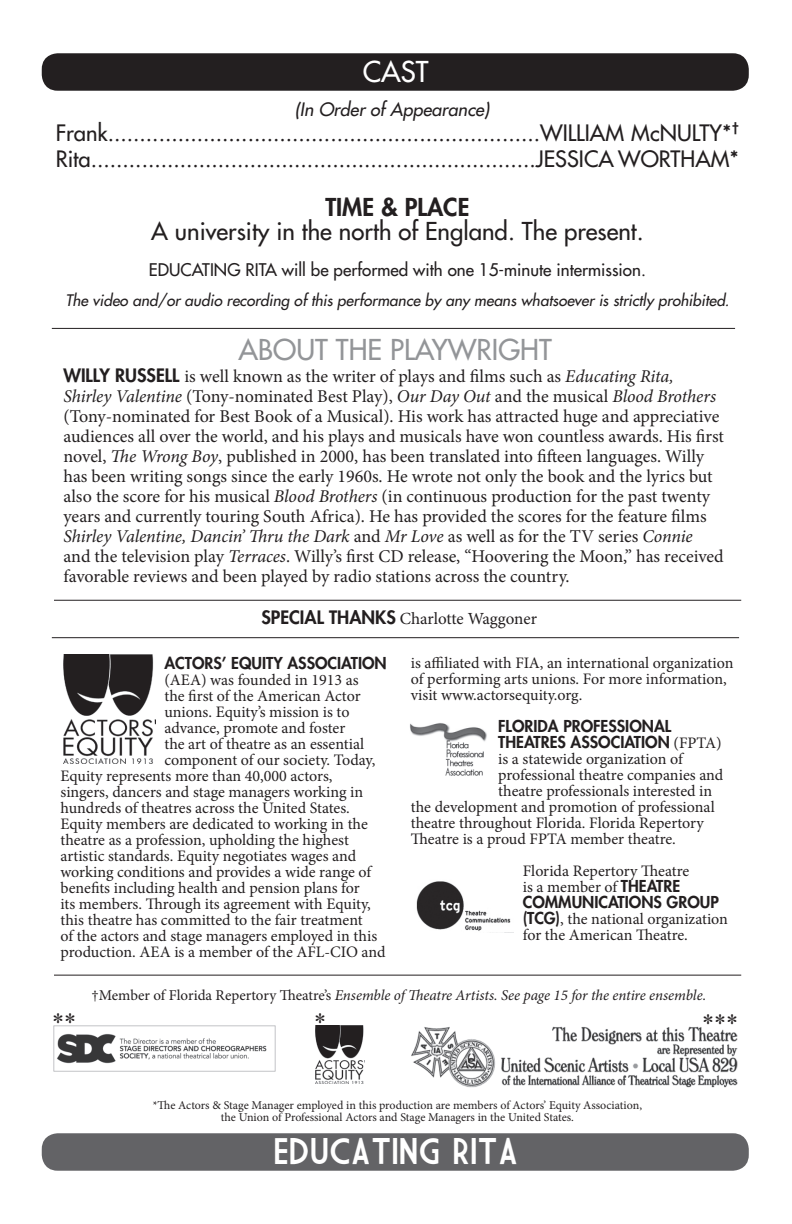
<style>
.page{position:relative;width:792px;height:1224px;background:#fff}
.page>*{position:absolute;margin:0;border:0;box-sizing:border-box;transform-origin:0 0}
.t1{font:36px "Market Deco";color:#fff}
.t2{font:28px "Futura";color:#939598}
.t3{font:28px "Futura";color:#fff}
.t4{font:24px "Futura";color:#231f20}
.t5{font:800 24px "Futura";color:#231f20}
.t6{font:24px "Times New Roman";color:#231f20}
.t7{font:22px/26px "Futura";color:#231f20}
.t8{font:18px/20px "Minion Pro";letter-spacing:-.005em;color:#231f20}
.t9{font:italic 18px "Futura";color:#231f20}
.t10{font:17px "Futura";color:#231f20}
.t11{font:17px "Minion Pro";letter-spacing:-.005em;color:#231f20}
.t12{font:16px/16px "Minion Pro";letter-spacing:-.005em;color:#231f20}
.t13{font:800 16px "Futura";color:#231f20}
.t14{font:italic 15.6px "Futura";color:#231f20}
.t15{font:italic 15px "Minion Pro";letter-spacing:-.01em;color:#231f20}
.t16{font:12px/12px "Minion Pro";letter-spacing:-.005em;color:#231f20;text-align:center}
.s1{font-family:"Futura";font-weight:800}
.s2{font-style:italic}
.s3{font-family:"Futura";font-weight:800;font-size:18px}
.s4{font-style:normal}
</style>
<div class="page">
<div style="left:42px;top:1133px;width:707px;height:38px;background:#636366;border-radius:16px"></div>
<hr style="left:52px;top:328px;width:683px;height:1px;background:#231f20">
<hr style="left:52px;top:637px;width:687px;height:1px;background:#231f20">
<img style="left:411px;top:1026px;width:327px;height:62px">
<img style="left:54px;top:1025px;width:222px;height:47px">
<div style="left:42px;top:53px;width:707px;height:38px;background:#231f20;border-radius:16px"></div>
<img style="left:315px;top:1026px;width:49px;height:57px">
<hr style="left:54px;top:600px;width:687px;height:1px;background:#231f20">
<img style="left:63px;top:654px;width:92px;height:109px">
<img style="left:410px;top:723px;width:77px;height:53px">
<img style="left:416px;top:881px;width:95px;height:50px">
<hr style="left:54px;top:975px;width:687px;height:1px;background:#231f20">
<h2 class="t3" style="left:363px;top:54px;width:67px">CAST</h2>
<p class="t9" style="left:295px;top:97px;width:196px">(In Order of Appearance)</p>
<h3 class="t7" style="left:56px;top:119px;width:685px">Frank....................................................................WILLIAM McNULTY*<sup>†<br></sup>Rita......................................................................JESSICA WORTHAM*</h3>
<h3 class="t5" style="left:325px;top:191px;width:146px">TIME &amp; PLACE</h3>
<h3 class="t4" style="left:151px;top:216px;width:494px">A university in the north of England. The present.</h3>
<p class="t10" style="left:149px;top:258px;width:498px">EDUCATING RITA will be performed with one 15-minute intermission.</p>
<p class="t14" style="left:65px;top:290px;width:666px">The video and/or audio recording of this performance by any means whatsoever is strictly prohibited.</p>
<h2 class="t2" style="left:239px;top:332px;width:169px">ABOUT THE playwright</h2>
<p class="t8" style="left:64px;top:366px;width:662px"><span class="s1">WILLY RUSSELL</span> is well known as the writer of plays and films such as <span class="s2">Educating Rita, Shirley Valentine</span> (Tony-nominated Best Play), <span class="s2">Our Day Out</span> and the musical <span class="s2">Blood Brothers </span>(Tony-nominated for Best Book of a Musical). His work has attracted huge and appreciative audiences all over the world, and his plays and musicals have won countless awards. His first novel, <span class="s2">The Wrong Boy</span>, published in 2000, has been translated into fifteen languages. Willy has been writing songs since the early 1960s. He wrote not only the book and the lyrics but also the score for his musical <span class="s2">Blood Brothers</span> (in continuous production for the past twenty years and currently touring South Africa). He has provided the scores for the feature films <span class="s2">Shirley Valentine, Dancin’ Thru the Dark</span> and <span class="s2">Mr Love</span> as well as for the TV series <span class="s2">Connie </span>and the television play <span class="s2">Terraces</span>. Willy’s first CD release, “Hoovering the Moon,” has received favorable reviews and been played by radio stations across the country.</p>
<p class="t11" style="left:261px;top:607px;width:277px"><span class="s3">SPECIAL THANKS</span> Charlotte Waggoner</p>
<p class="t13" style="left:164px;top:652px;width:22px">ACTORS</p>
<p class="t13" style="left:222px;top:652px;width:87px">’ EQUITY ASSOCIATION</p>
<p class="t12" style="left:164px;top:672px;width:196px">(AEA) was founded in 1913 as</p>
<p class="t12" style="left:164px;top:688px;width:198px">the first of the American Actor</p>
<p class="t12" style="left:164px;top:704px;width:187px">unions. Equity’s mission is to</p>
<p class="t12" style="left:164px;top:720px;width:182px">advance, promote and foster</p>
<p class="t12" style="left:164px;top:736px;width:201px">the art of theatre as an essential</p>
<p class="t12" style="left:164px;top:752px;width:213px">component of our society. Today,</p>
<p class="t12" style="left:60px;top:768px;width:274px">Equity represents more than 40,000 actors,</p>
<p class="t12" style="left:60px;top:784px;width:304px">singers, dancers and stage managers working in</p>
<p class="t12" style="left:60px;top:800px;width:291px">hundreds of theatres across the United States.</p>
<p class="t12" style="left:60px;top:816px;width:309px">Equity members are dedicated to working in the</p>
<p class="t12" style="left:60px;top:832px;width:290px">theatre as a profession, upholding the highest</p>
<p class="t12" style="left:60px;top:848px;width:297px">artistic standards. Equity negotiates wages and</p>
<p class="t12" style="left:60px;top:864px;width:312px">working conditions and provides a wide range of</p>
<p class="t12" style="left:60px;top:880px;width:301px">benefits including health and pension plans for</p>
<p class="t12" style="left:60px;top:896px;width:312px">its members. Through its agreement with Equity,</p>
<p class="t12" style="left:60px;top:912px;width:304px">this theatre has committed to the fair treatment</p>
<p class="t12" style="left:60px;top:928px;width:318px">of the actors and stage managers employed in this</p>
<p class="t12" style="left:60px;top:944px;width:327px">production. AEA is a member of the AFL-CIO and</p>
<p class="t12" style="left:411px;top:655px;width:324px">is affiliated with FIA, an international organization of performing arts unions. For more information, visit www.actorsequity.org.</p>
<p class="t13" style="left:498px;top:715px;width:18px">FLORIDA</p>
<p class="t13" style="left:563px;top:715px;width:19px">PROFESSIONAL</p>
<p class="t13" style="left:498px;top:731px;width:17px">THEATRES</p>
<p class="t13" style="left:571px;top:731px;width:21px">ASSOCIATION</p>
<p class="t12" style="left:674px;top:735px;width:50px">(FPTA)</p>
<p class="t12" style="left:498px;top:751px;width:186px">is a statewide organization of</p>
<p class="t12" style="left:498px;top:767px;width:227px">professional theatre companies and</p>
<p class="t12" style="left:498px;top:783px;width:216px">theatre professionals interested in</p>
<p class="t12" style="left:411px;top:799px;width:305px">the development and promotion of professional</p>
<p class="t12" style="left:411px;top:815px;width:295px">theatre throughout Florida. Florida Repertory</p>
<p class="t12" style="left:411px;top:831px;width:267px">Theatre is a proud FPTA member theatre.</p>
<p class="t12" style="left:523px;top:863px;width:168px">Florida Repertory Theatre is a member of <span class="s1">THEATRE</span></p>
<p class="t13" style="left:523px;top:891px;width:59px">COMMUNICATIONS</p>
<p class="t13" style="left:667px;top:891px;width:23px">GROUP</p>
<p class="t12" style="left:523px;top:911px;width:207px"><span class="s1">(TCG)</span>, the national organization for the American Theatre.</p>
<p class="t15" style="left:92px;top:985px;width:616px"><span class="s4">†Member of Florida Repertory Theatre’s</span> Ensemble of Theatre Artists. See page 15 for the entire ensemble.</p>
<h3 class="t6" style="left:52px;top:1006px;width:25px">**</h3>
<h3 class="t6" style="left:314px;top:1006px;width:13px">*</h3>
<h3 class="t6" style="left:702px;top:1007px;width:37px">***</h3>
<p class="t16" style="left:153px;top:1099px;width:491px">*The Actors &amp; Stage Manager employed in this production are members of Actors’ Equity Association, the Union of Professional Actors and Stage Managers in the United States.</p>
<h1 class="t1" style="left:273px;top:1135px;width:246px">EDUCATING RITA</h1>
</div>
